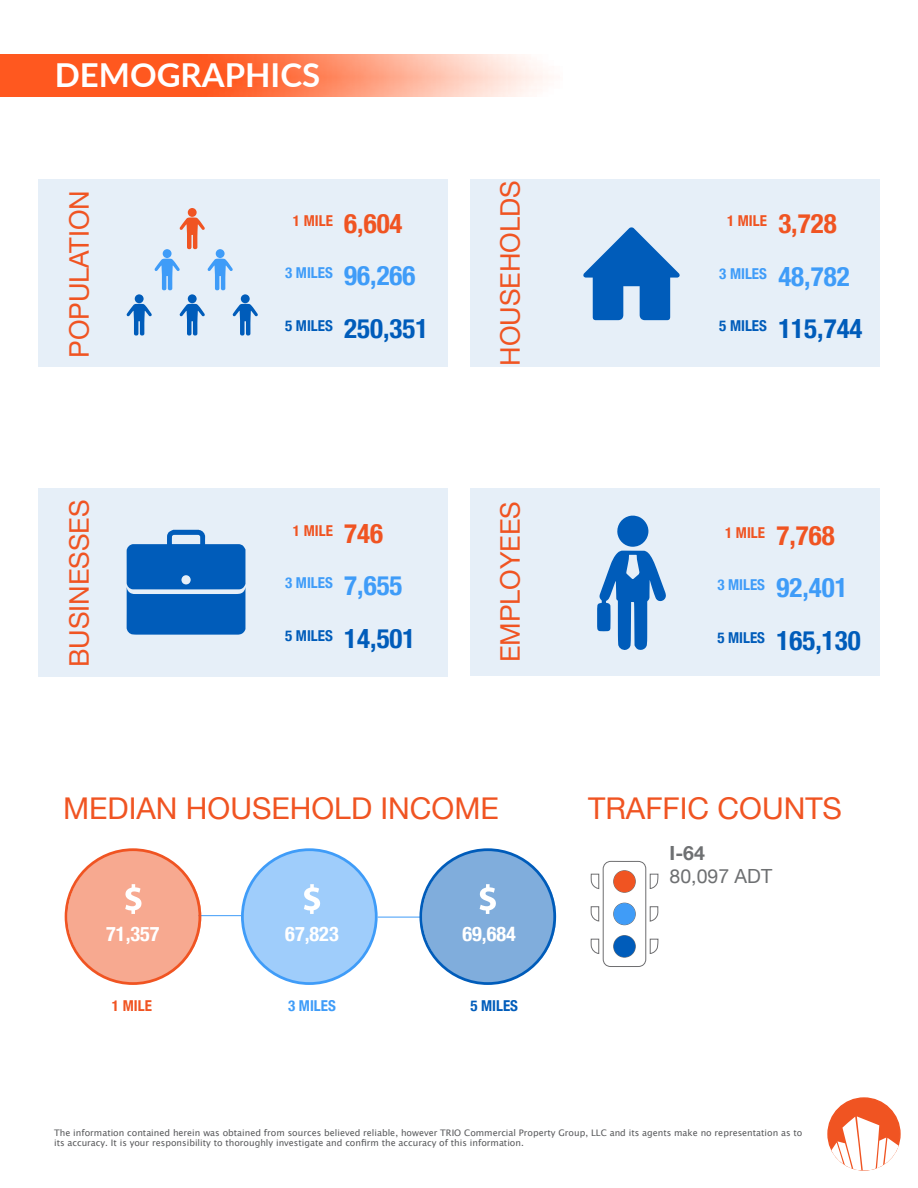
<style>
.page{position:relative;width:918px;height:1188px;background:#fff}
.page>*{position:absolute;margin:0;border:0;box-sizing:border-box;transform-origin:0 0}
.t1{font:700 33px "Lato";color:#fff}
.t2{font:30px "Helvetica Neue";color:#f05422}
.t3{font:27px "Helvetica Neue";color:#f05422}
.t4{font:700 condensed 27px "Helvetica Neue";color:#005cba}
.t5{font:700 condensed 27px "Helvetica Neue";color:#3f9cf8}
.t6{font:700 condensed 27px "Helvetica Neue";color:#f05422}
.t7{font:700 condensed 20.25px "Helvetica Neue";color:#fff}
.t8{font:19.5px "Helvetica Neue";color:#6e7072}
.t9{font:700 19.5px "Helvetica Neue";color:#6e7072}
.t10{font:700 condensed 15px "Helvetica Neue";color:#3f9cf8}
.t11{font:700 condensed 15px "Helvetica Neue";color:#005cba}
.t12{font:700 condensed 15px "Helvetica Neue";color:#f05422}
.t13{font:9px/10.8px "Lucida Grande";color:#58595b}
</style>
<div class="page">
<div style="left:828px;top:1098px;width:72px;height:72px;background:#f05422;border-radius:50%"></div>
<svg style="left:830px;top:1116px;width:70px;height:54px"></svg>
<hr style="left:198px;top:915px;width:43px;height:1px;background:#3f9cf8">
<hr style="left:378px;top:917px;width:42px;height:1px;background:#3f9cf8">
<div style="left:38px;top:179px;width:410px;height:188px;background:#e6eff8"></div>
<div style="left:38px;top:488px;width:410px;height:189px;background:#e6eff8"></div>
<div style="left:470px;top:488px;width:410px;height:188px;background:#e6eff8"></div>
<div style="left:470px;top:179px;width:410px;height:188px;background:#e6eff8"></div>
<svg style="left:179px;top:217px;width:26px;height:32px"></svg>
<div style="left:188px;top:208px;width:9px;height:9px;background:#f05422;border-radius:50%"></div>
<svg style="left:126px;top:304px;width:26px;height:32px"></svg>
<div style="left:135px;top:294px;width:9px;height:9px;background:#005cba;border-radius:50%"></div>
<svg style="left:179px;top:304px;width:26px;height:32px"></svg>
<div style="left:188px;top:294px;width:9px;height:9px;background:#005cba;border-radius:50%"></div>
<svg style="left:232px;top:304px;width:26px;height:32px"></svg>
<div style="left:241px;top:294px;width:9px;height:9px;background:#005cba;border-radius:50%"></div>
<svg style="left:154px;top:259px;width:26px;height:31px"></svg>
<div style="left:163px;top:249px;width:9px;height:9px;background:#3f9cf8;border-radius:50%"></div>
<svg style="left:207px;top:259px;width:26px;height:31px"></svg>
<div style="left:216px;top:249px;width:9px;height:9px;background:#3f9cf8;border-radius:50%"></div>
<svg style="left:583px;top:227px;width:97px;height:93px"></svg>
<svg style="left:127px;top:530px;width:118px;height:105px"></svg>
<svg style="left:597px;top:516px;width:69px;height:134px"></svg>
<div style="left:67px;top:850px;width:134px;height:134px;background:#f7a990;border-radius:50%"></div>
<div style="left:65px;top:848px;width:136px;height:137px;border:3px solid #f05422;border-radius:50%"></div>
<div style="left:242px;top:850px;width:134px;height:134px;background:#9fcdfb;border-radius:50%"></div>
<div style="left:241px;top:848px;width:137px;height:137px;border:3px solid #3f9cf8;border-radius:50%"></div>
<div style="left:422px;top:850px;width:134px;height:134px;background:#80addc;border-radius:50%"></div>
<div style="left:419px;top:848px;width:137px;height:137px;border:3px solid #005cba;border-radius:50%"></div>
<svg style="left:125px;top:884px;width:17px;height:30px"></svg>
<svg style="left:304px;top:884px;width:17px;height:30px"></svg>
<svg style="left:479px;top:884px;width:17px;height:30px"></svg>
<svg style="left:590px;top:861px;width:69px;height:106px"></svg>
<div style="left:614px;top:936px;width:21px;height:21px;background:#005cba;border-radius:50%"></div>
<div style="left:614px;top:871px;width:21px;height:21px;background:#f05422;border-radius:50%"></div>
<div style="left:614px;top:903px;width:21px;height:22px;background:#409cf7;border-radius:50%"></div>
<img style="left:1px;top:54px;width:550px;height:42px">
<h1 class="t1" style="left:55px;top:50px;width:267px">DEMOGRAPHICS</h1>
<h3 class="t3" style="left:60px;top:358px;width:169px;rotate:-90deg">POPULATION</h3>
<h3 class="t12" style="left:293px;top:208px;width:41px">1 MILE</h3>
<h3 class="t10" style="left:285px;top:261px;width:49px">3 MILES</h3>
<h3 class="t11" style="left:285px;top:313px;width:49px">5 MILES</h3>
<h3 class="t6" style="left:344px;top:201px;width:60px">6,604</h3>
<h3 class="t5" style="left:344px;top:253px;width:73px">96,266</h3>
<h3 class="t4" style="left:344px;top:306px;width:86px">250,351</h3>
<h3 class="t3" style="left:491px;top:366px;width:187px;rotate:-90deg">HOUSEHOLDS</h3>
<h3 class="t12" style="left:727px;top:209px;width:41px">1 MILE</h3>
<h3 class="t10" style="left:719px;top:261px;width:49px">3 MILES</h3>
<h3 class="t11" style="left:719px;top:314px;width:49px">5 MILES</h3>
<h3 class="t6" style="left:778px;top:201px;width:60px">3,728</h3>
<h3 class="t5" style="left:778px;top:254px;width:73px">48,782</h3>
<h3 class="t4" style="left:778px;top:306px;width:86px">115,744</h3>
<h3 class="t3" style="left:60px;top:667px;width:169px;rotate:-90deg">BUSINESSES</h3>
<h3 class="t12" style="left:293px;top:518px;width:41px">1 MILE</h3>
<h3 class="t10" style="left:285px;top:570px;width:49px">3 MILES</h3>
<h3 class="t11" style="left:285px;top:623px;width:49px">5 MILES</h3>
<h3 class="t6" style="left:344px;top:511px;width:40px">746</h3>
<h3 class="t5" style="left:344px;top:563px;width:60px">7,655</h3>
<h3 class="t4" style="left:344px;top:616px;width:73px">14,501</h3>
<h3 class="t3" style="left:491px;top:662px;width:163px;rotate:-90deg">EMPLOYEES</h3>
<h3 class="t12" style="left:725px;top:520px;width:41px">1 MILE</h3>
<h3 class="t10" style="left:717px;top:572px;width:49px">3 MILES</h3>
<h3 class="t11" style="left:717px;top:625px;width:49px">5 MILES</h3>
<h3 class="t6" style="left:776px;top:513px;width:60px">7,768</h3>
<h3 class="t5" style="left:776px;top:565px;width:73px">92,401</h3>
<h3 class="t4" style="left:776px;top:618px;width:86px">165,130</h3>
<h2 class="t2" style="left:63px;top:786px;width:437px">MEDIAN HOUSEHOLD INCOME</h2>
<h2 class="t2" style="left:588px;top:786px;width:255px">TRAFFIC COUNTS</h2>
<h3 class="t7" style="left:106px;top:917px;width:55px">71,357</h3>
<h3 class="t7" style="left:285px;top:917px;width:55px">67,823</h3>
<h3 class="t7" style="left:462px;top:917px;width:55px">69,684</h3>
<h3 class="t12" style="left:112px;top:994px;width:41px">1 MILE</h3>
<h3 class="t10" style="left:288px;top:994px;width:49px">3 MILES</h3>
<h3 class="t11" style="left:470px;top:994px;width:49px">5 MILES</h3>
<h3 class="t9" style="left:670px;top:837px;width:37px">I-64</h3>
<h3 class="t8" style="left:670px;top:862px;width:104px">80,097 ADT</h3>
<p class="t13" style="left:54px;top:1127px;width:750px">The information contained herein was obtained from sources believed reliable, however TRIO Commercial Property Group, LLC and its agents make no representation as to its accuracy. It is your responsibility to thoroughly investigate and confirm the accuracy of this information.</p>
</div>
